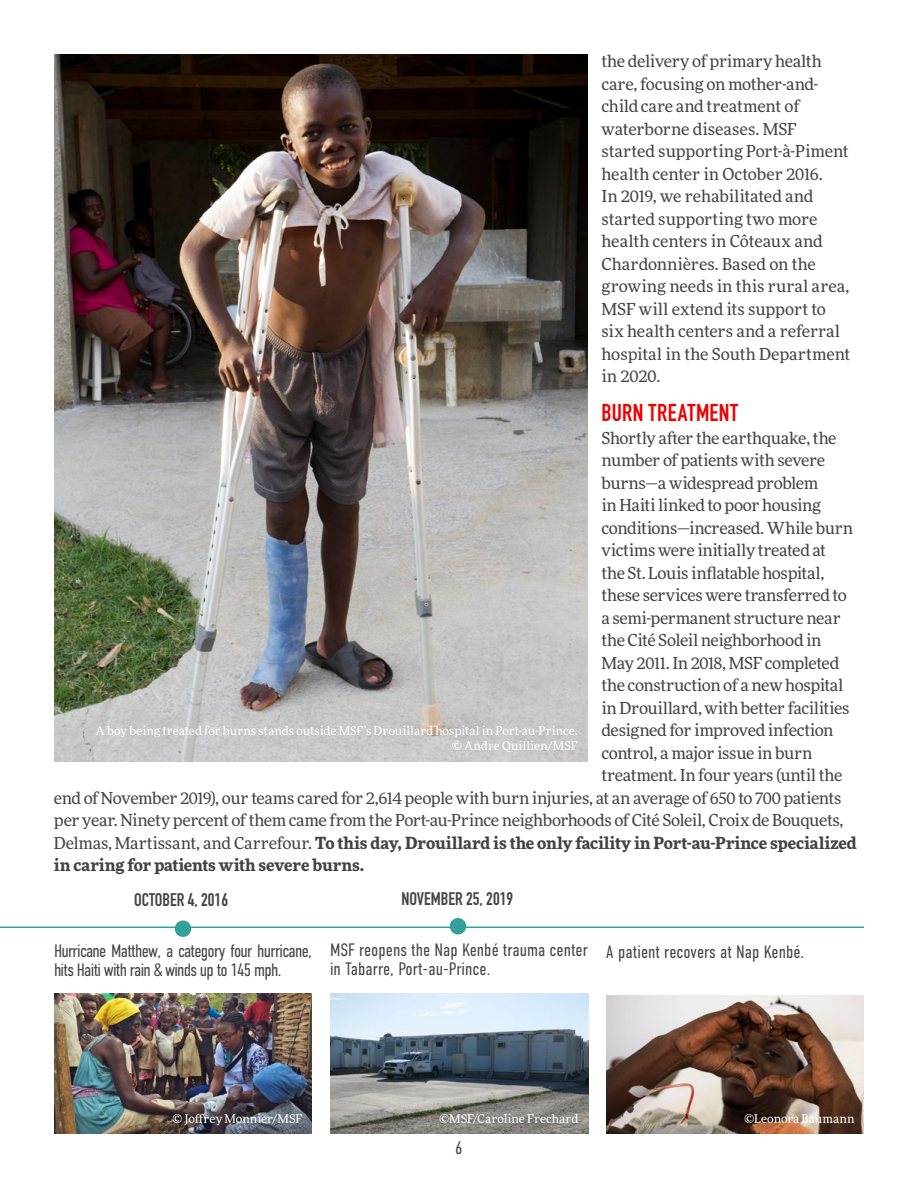
<style>
.page{position:relative;width:918px;height:1188px;background:#fff}
.page>*{position:absolute;margin:0;border:0;box-sizing:border-box;transform-origin:0 0}
.t1{font:700 24px "DIN Condensed";letter-spacing:.02em;color:#e00}
.t2{font:300 18px/19.5px "DIN Condensed";color:#434343}
.t3{font:300 18px/19.5px "DIN Condensed";letter-spacing:-.03em;color:#434343}
.t4{font:700 18px "DIN Condensed";color:#434343}
.t5{font:16.5px/22.5px "More Pro";letter-spacing:-.015em;color:#434343}
.t6{font:700 16.5px "More Pro";letter-spacing:-.005em;color:#434343}
.t7{font:12px/14.4px "More Pro";letter-spacing:.005em;color:#fff;text-align:right}
.s1{font-weight:400}
</style>
<div class="page">
<hr style="left:0;top:927px;width:864px;height:1px;background:#31a19a">
<div style="left:450px;top:918px;width:16px;height:16px;background:#31a19a;border-radius:50%"></div>
<div style="left:175px;top:920px;width:16px;height:17px;background:#31a19a;border-radius:50%"></div>
<img style="left:54px;top:994px;width:258px;height:140px">
<img style="left:330px;top:994px;width:258px;height:140px">
<img style="left:606px;top:996px;width:258px;height:138px">
<img style="left:54px;top:54px;width:534px;height:707px">
<p class="t5" style="left:602px;top:49px;width:250px">the delivery of primary health care, focusing on mother-and&shy;child care and treatment of waterborne diseases. MSF started supporting Port-à-Piment health center in October 2016.<br>In 2019, we rehabilitated and started supporting two more health centers in Côteaux and<br>Chardonnières. Based on the growing needs in this rural area,<br>MSF will extend its support to six health centers and a referral hospital in the South Department in 2020.</p>
<h1 class="t1" style="left:602px;top:397px;width:138px">BURN TREATMENT</h1>
<p class="t5" style="left:602px;top:426px;width:236px">Shortly after the earthquake, the</p>
<p class="t5" style="left:602px;top:448px;width:225px">number of patients with severe</p>
<p class="t5" style="left:602px;top:471px;width:218px">burns—a widespread problem</p>
<p class="t5" style="left:602px;top:493px;width:221px">in Haiti linked to poor housing</p>
<p class="t5" style="left:602px;top:516px;width:253px">conditions—increased. While burn</p>
<p class="t5" style="left:602px;top:538px;width:226px">victims were initially treated at</p>
<p class="t5" style="left:602px;top:561px;width:224px">the St. Louis inflatable hospital,</p>
<p class="t5" style="left:602px;top:583px;width:247px">these services were transferred to</p>
<p class="t5" style="left:602px;top:606px;width:241px">a semi-permanent structure near</p>
<p class="t5" style="left:602px;top:628px;width:221px">the Cité Soleil neighborhood in</p>
<p class="t5" style="left:602px;top:651px;width:239px">May 2011. In 2018, MSF completed</p>
<p class="t5" style="left:602px;top:673px;width:244px">the construction of a new hospital</p>
<p class="t5" style="left:602px;top:696px;width:249px">in Drouillard, with better facilities</p>
<p class="t5" style="left:602px;top:718px;width:233px">designed for improved infection</p>
<p class="t5" style="left:602px;top:741px;width:212px">control, a major issue in burn</p>
<p class="t5" style="left:602px;top:763px;width:242px">treatment. In four years (until the</p>
<p class="t5" style="left:54px;top:786px;width:789px">end of November 2019), our teams cared for 2,614 people with burn injuries, at an average of 650 to 700 patients</p>
<p class="t5" style="left:54px;top:808px;width:791px">per year. Ninety percent of them came from the Port-au-Prince neighborhoods of Cité Soleil, Croix de Bouquets,</p>
<p class="t6" style="left:54px;top:830px;width:804px"><span class="s1">Delmas, Martissant, and Carrefour.</span> To this day, Drouillard is the only facility in Port-au-Prince specialized</p>
<p class="t6" style="left:54px;top:853px;width:312px">in caring for patients with severe burns.</p>
<p class="t7" style="left:96px;top:723px;width:484px">A boy being treated for burns stands outside MSF’s Drouillard hospital in Port-au-Prince. © Andre Quillien/MSF</p>
<p class="t4" style="left:134px;top:888px;width:95px">OCTOBER 4, 2016</p>
<p class="t3" style="left:54px;top:941px;width:260px">Hurricane Matthew, a category four hurricane, hits Haiti with rain &amp; winds up to 145 mph.</p>
<p class="t4" style="left:402px;top:887px;width:113px">NOVEMBER 25, 2019</p>
<p class="t2" style="left:330px;top:940px;width:260px">MSF reopens the Nap Kenbé trauma center in Tabarre, Port-au-Prince.</p>
<p class="t2" style="left:606px;top:942px;width:200px">A patient recovers at Nap Kenbé.</p>
<p class="t7" style="left:172px;top:1111px;width:131px">© Joffrey Monnier/MSF</p>
<p class="t7" style="left:440px;top:1111px;width:140px">©MSF/Caroline Frechard</p>
<p class="t7" style="left:744px;top:1111px;width:111px">©Leonora Baumann</p>
<p class="t3" style="left:455px;top:1138px;width:9px">6</p>
</div>
